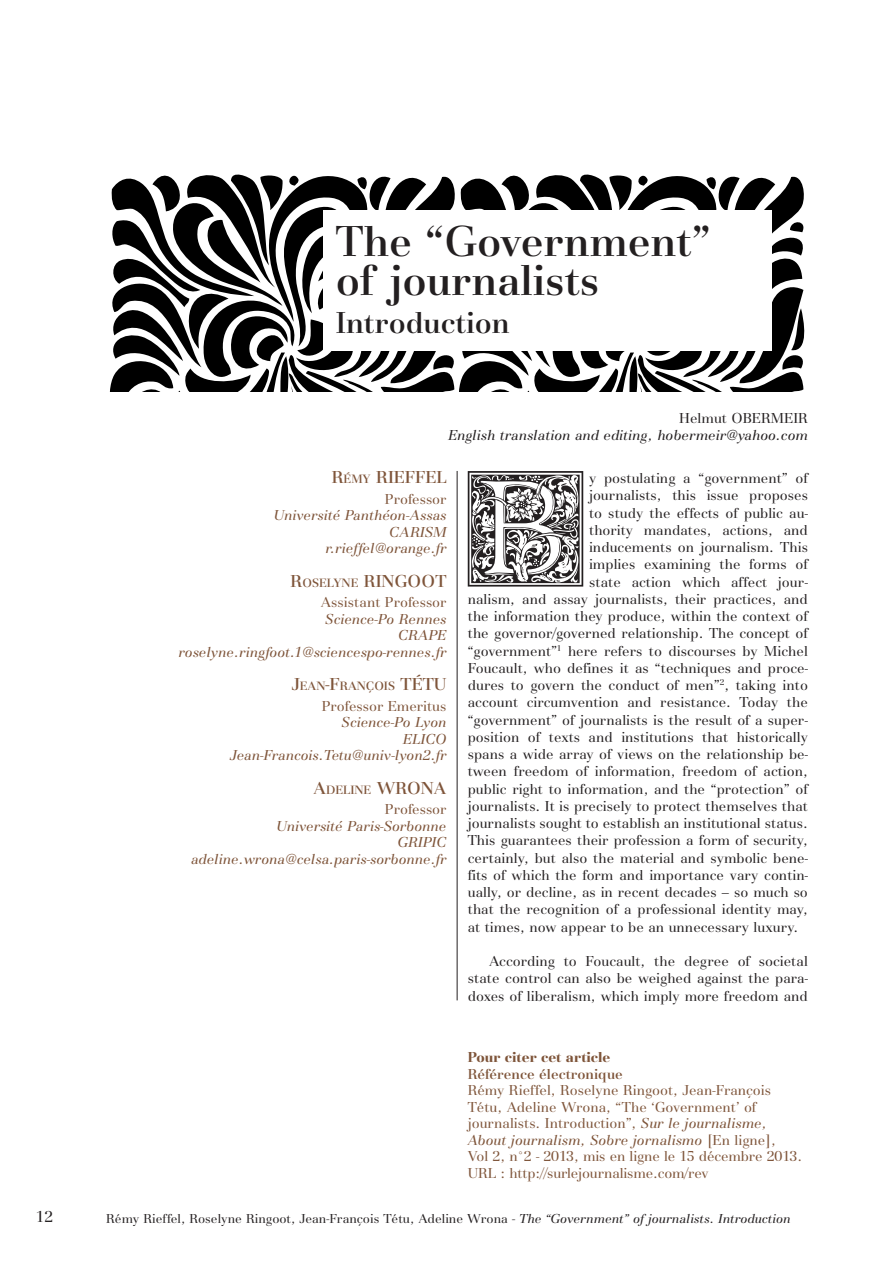
<style>
.page{position:relative;width:893px;height:1263px;background:#fff}
.page>*{position:absolute;margin:0;border:0;box-sizing:border-box;transform-origin:0 0}
._1er_paragraphe{font:144.3px "Goudy Initialen";color:#231f20}
.Titre_1{font:500 45px/39px "Basilia T";color:#231f20}
.titre2{font:500 31.5px "Basilia T";color:#231f20}
.auteur{font:500 18px "Basilia T";color:#7e5439}
.t1{font:16.5px "Basilia T";color:#231f20}
._1er_paragraphe-2{font:15px "Basilia T";color:#231f20}
.auteur_fonction{font:15px/16.5px "Basilia T";color:#7e5439}
.Auteur_centre_de_rec{font:italic 15px "Basilia T";color:#7e5439}
.corps_de_texte{font:15px/17.2px "Basilia T";color:#231f20;text-align:justify}
.corps_de_texte-2{font:italic 15px "Basilia T";color:#231f20}
.t2{font:500 15px "Basilia T";color:#7e5439}
.t3{font:700 15px "Basilia T";color:#7e5439}
.t4{font:13.5px "Basilia T";color:#231f20}
.auteur-2{font:500 12.6px "Basilia T";color:#7e5439}
.s1{font-size:12.6px}
.s2{font-size:18px}
.s3{font-style:italic}
</style>
<div class="page">
<svg style="left:110px;top:174px;width:695px;height:217px"></svg>
<hr style="left:457px;top:471px;width:1px;height:529px;background:#231f20">
<div style="left:323px;top:210px;width:449px;height:141px;background:#fff"></div>
<p class="t1" style="left:36px;top:1207px;width:19px">12</p>
<p class="Titre_1" style="left:336px;top:223px;width:376px">The “Government” of journalists</p>
<p class="titre2" style="left:336px;top:304px;width:175px">Introduction</p>
<p class="corps_de_texte" style="left:679px;top:409px;width:130px">Helmut OBERMEIR</p>
<p class="corps_de_texte-2" style="left:448px;top:427px;width:361px">English translation and editing, hobermeir@yahoo.com</p>
<p class="auteur" style="left:332px;top:467px;width:116px">R<span class="s1">ÉMY</span> RIEFFEL</p>
<p class="auteur_fonction" style="left:385px;top:491px;width:63px">Professor</p>
<p class="Auteur_centre_de_rec" style="left:274px;top:507px;width:174px">Université Panthéon-Assas</p>
<p class="Auteur_centre_de_rec" style="left:389px;top:524px;width:59px">CARISM</p>
<p class="Auteur_centre_de_rec" style="left:325px;top:540px;width:123px">r.rieffel@orange.fr</p>
<p class="auteur" style="left:291px;top:570px;width:157px">R<span class="s1">OSELYNE</span> RINGOOT</p>
<p class="auteur_fonction" style="left:321px;top:594px;width:127px">Assistant Professor</p>
<p class="Auteur_centre_de_rec" style="left:325px;top:611px;width:123px">Science-Po Rennes</p>
<p class="Auteur_centre_de_rec" style="left:398px;top:627px;width:50px">CRAPE</p>
<p class="Auteur_centre_de_rec" style="left:178px;top:644px;width:269px">roselyne.ringfoot.1@sciencespo-rennes.fr</p>
<p class="auteur-2" style="left:292px;top:679px;width:156px"><span class="s2">J</span>EAN<span class="s2">-F</span>RANÇOIS <span class="s2">TÉTU</span></p>
<p class="auteur_fonction" style="left:322px;top:698px;width:126px">Professor Emeritus</p>
<p class="Auteur_centre_de_rec" style="left:342px;top:714px;width:106px">Science-Po Lyon</p>
<p class="Auteur_centre_de_rec" style="left:403px;top:731px;width:45px">ELICO</p>
<p class="Auteur_centre_de_rec" style="left:230px;top:747px;width:218px">Jean-Francois.Tetu@univ-lyon2.fr</p>
<p class="auteur" style="left:314px;top:777px;width:108px">A<span class="s1">DELINE</span> WRONA</p>
<p class="auteur_fonction" style="left:385px;top:801px;width:63px">Professor</p>
<p class="Auteur_centre_de_rec" style="left:276px;top:818px;width:172px">Université Paris-Sorbonne</p>
<p class="Auteur_centre_de_rec" style="left:397px;top:834px;width:51px">GRIPIC</p>
<p class="Auteur_centre_de_rec" style="left:191px;top:851px;width:257px">adeline.wrona@celsa.paris-sorbonne.fr</p>
<p class="_1er_paragraphe" style="left:468px;top:452px;width:123px">B</p>
<p class="_1er_paragraphe-2" style="left:589px;top:470px;width:220px">y postulating a “government” of</p>
<p class="_1er_paragraphe-2" style="left:589px;top:487px;width:220px">journalists, this issue proposes</p>
<p class="_1er_paragraphe-2" style="left:589px;top:504px;width:220px">to study the effects of public au-</p>
<p class="_1er_paragraphe-2" style="left:589px;top:521px;width:220px">thority mandates, actions, and</p>
<p class="_1er_paragraphe-2" style="left:589px;top:539px;width:220px">inducements on journalism. This</p>
<p class="_1er_paragraphe-2" style="left:589px;top:556px;width:220px">implies examining the forms of</p>
<p class="_1er_paragraphe-2" style="left:589px;top:573px;width:220px">state action which affect jour-</p>
<p class="_1er_paragraphe-2" style="left:468px;top:590px;width:342px">nalism, and assay journalists, their practices, and</p>
<p class="_1er_paragraphe-2" style="left:468px;top:608px;width:342px">the information they produce, within the context of</p>
<p class="_1er_paragraphe-2" style="left:468px;top:625px;width:342px">the governor/governed relationship. The concept of</p>
<p class="_1er_paragraphe-2" style="left:468px;top:642px;width:342px">“government”<sup>1</sup> here refers to discourses by Michel</p>
<p class="_1er_paragraphe-2" style="left:468px;top:659px;width:342px">Foucault, who defines it as “techniques and proce-</p>
<p class="_1er_paragraphe-2" style="left:468px;top:677px;width:342px">dures to govern the conduct of men”<sup>2</sup>, taking into</p>
<p class="_1er_paragraphe-2" style="left:468px;top:694px;width:342px">account circumvention and resistance. Today the</p>
<p class="_1er_paragraphe-2" style="left:468px;top:711px;width:342px">“government” of journalists is the result of a super-</p>
<p class="_1er_paragraphe-2" style="left:468px;top:728px;width:342px">position of texts and institutions that historically</p>
<p class="_1er_paragraphe-2" style="left:468px;top:746px;width:342px">spans a wide array of views on the relationship be-</p>
<p class="_1er_paragraphe-2" style="left:468px;top:763px;width:342px">tween freedom of information, freedom of action,</p>
<p class="_1er_paragraphe-2" style="left:468px;top:780px;width:342px">public right to information, and the “protection” of</p>
<p class="_1er_paragraphe-2" style="left:468px;top:797px;width:342px">journalists. It is precisely to protect themselves that</p>
<p class="_1er_paragraphe-2" style="left:468px;top:815px;width:342px">journalists sought to establish an institutional status.</p>
<p class="_1er_paragraphe-2" style="left:468px;top:832px;width:342px">This guarantees their profession a form of security,</p>
<p class="_1er_paragraphe-2" style="left:468px;top:849px;width:342px">certainly, but also the material and symbolic bene-</p>
<p class="_1er_paragraphe-2" style="left:468px;top:866px;width:342px">fits of which the form and importance vary contin-</p>
<p class="_1er_paragraphe-2" style="left:468px;top:884px;width:342px">ually, or decline, as in recent decades – so much so</p>
<p class="_1er_paragraphe-2" style="left:468px;top:901px;width:342px">that the recognition of a professional identity may,</p>
<p class="_1er_paragraphe-2" style="left:468px;top:918px;width:332px">at times, now appear to be an unnecessary luxury.</p>
<p class="corps_de_texte" style="left:468px;top:953px;width:342px;text-indent:21px">According to Foucault, the degree of societal state control can also be weighed against the para&shy;doxes of liberalism, which imply more freedom and</p>
<p class="t3" style="left:468px;top:1049px;width:144px">Pour citer cet article</p>
<p class="t2" style="left:468px;top:1065px;width:157px">Référence électronique</p>
<p class="auteur_fonction" style="left:468px;top:1082px;width:336px">Rémy Rieffel, Roselyne Ringoot, Jean-François Tétu, Adeline Wrona, “The ‘Government’ of journalists. Introduction”, <span class="s3">Sur le journalisme, About journalism, Sobre jornalismo</span> [En ligne],<br>Vol 2, n°2 - 2013, mis en ligne le 15 décembre 2013.<br>URL : http://surlejournalisme.com/rev</p>
<p class="t4" style="left:106px;top:1210px;width:686px">Rémy Rieffel, Roselyne Ringoot, Jean-François Tétu, Adeline Wrona <span class="s3">- The “Government” of journalists. Introduction</span></p>
</div>
